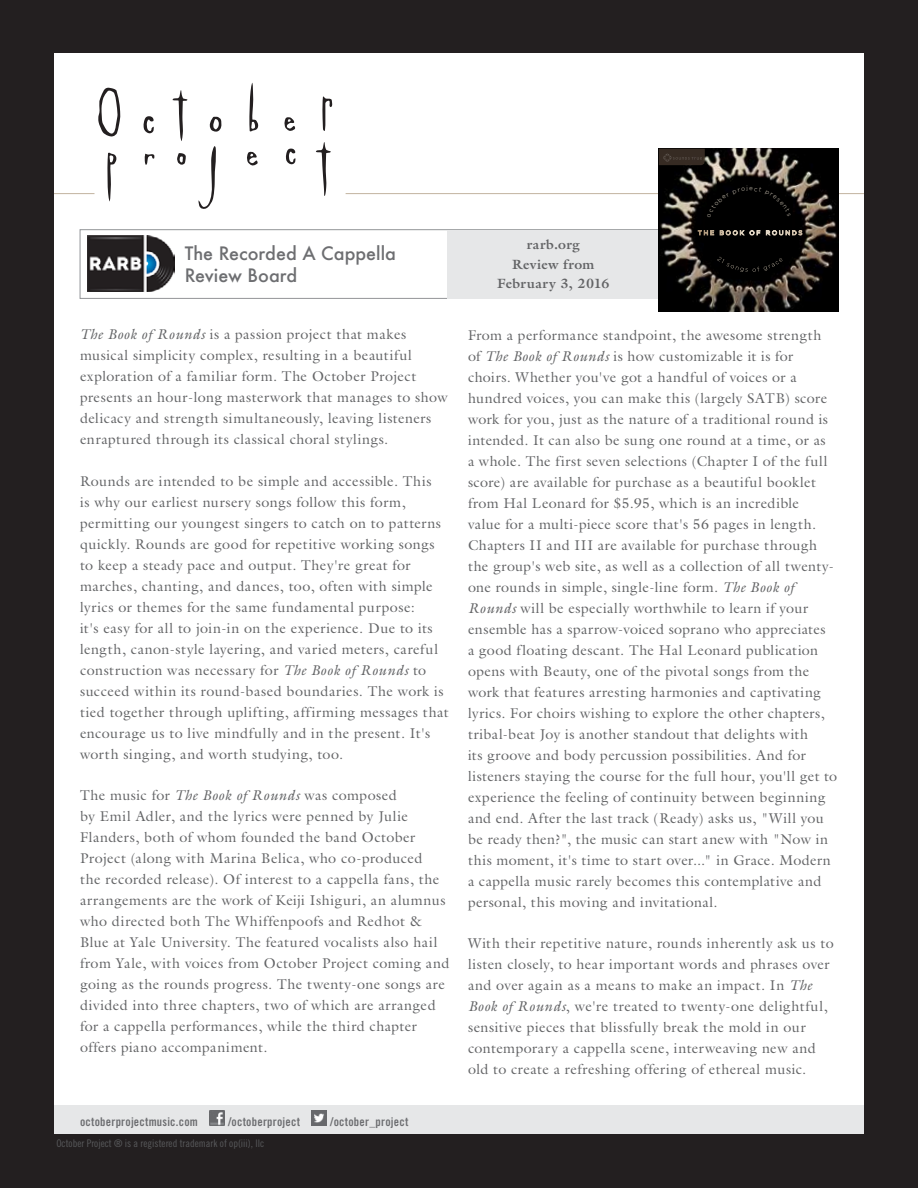
<style>
.page{position:relative;width:918px;height:1188px;background:#231f20}
.page>*{position:absolute;margin:0;border:0;box-sizing:border-box;transform-origin:0 0}
.t1{font:500 18px/21.6px "Futura";color:#6d6e71}
.t2{font:14.25px/21px "Galliard Std";letter-spacing:.03em;color:#636466}
.t3{font:700 13.5px/19.5px "Galliard Std";letter-spacing:.03em;color:#636466;text-align:center}
.t4{font:12px "Trade Gothic LT Std Bd Cn 20";letter-spacing:.02em;color:#6d6e71}
.t5{font:10.5px "Trade Gothic LT Std Cn 18";color:#58595b}
.s1{font-style:italic}
</style>
<div class="page">
<div style="left:54px;top:54px;width:810px;height:1080px;background:#fff"></div>
<div style="left:54px;top:1105px;width:810px;height:28px;background:#e6e7e8"></div>
<img style="left:210px;top:1111px;width:15px;height:15px">
<img style="left:312px;top:1111px;width:15px;height:15px">
<div style="left:80px;top:230px;width:758px;height:69px;background:#fff;border:1px solid #939598"></div>
<div style="left:448px;top:230px;width:390px;height:68px;background:#e6e7e8"></div>
<svg style="left:143px;top:116px;width:11px;height:18px"></svg>
<svg style="left:285px;top:148px;width:11px;height:17px"></svg>
<svg style="left:172px;top:90px;width:16px;height:51px"></svg>
<svg style="left:316px;top:142px;width:15px;height:54px"></svg>
<svg style="left:322px;top:96px;width:11px;height:35px"></svg>
<svg style="left:98px;top:88px;width:22px;height:49px"></svg>
<svg style="left:249px;top:83px;width:10px;height:49px"></svg>
<svg style="left:107px;top:152px;width:10px;height:50px"></svg>
<svg style="left:284px;top:117px;width:11px;height:14px"></svg>
<svg style="left:247px;top:151px;width:11px;height:15px"></svg>
<svg style="left:209px;top:117px;width:13px;height:15px"></svg>
<svg style="left:145px;top:154px;width:9px;height:11px"></svg>
<svg style="left:198px;top:146px;width:18px;height:63px"></svg>
<svg style="left:177px;top:153px;width:9px;height:12px"></svg>
<hr style="left:346px;top:193px;width:518px;height:1px;background:#c2b49f">
<hr style="left:54px;top:193px;width:40px;height:1px;background:#c2b49f">
<img style="left:87px;top:235px;width:87px;height:57px">
<img style="left:659px;top:149px;width:179px;height:162px">
<svg style="left:659px;top:149px;width:46px;height:16px"></svg>
<svg style="left:697px;top:229px;width:106px;height:8px"></svg>
<div style="left:707px;top:186px;width:84px;height:32px;background:#000"></div>
<svg style="left:717px;top:256px;width:66px;height:16px"></svg>
<p class="t1" style="left:185px;top:243px;width:213px">The Recorded A Cappella<br>Review Board</p>
<p class="t2" style="left:80px;top:324px;width:369px"><span class="s1">The Book of Rounds</span> is a passion project that makes musical simplicity complex, resulting in a beautiful exploration of a familiar form. The October Project presents an hour-long masterwork that manages to show delicacy and strength simultaneously, leaving listeners enraptured through its classical choral stylings.</p>
<p class="t2" style="left:80px;top:470px;width:370px">Rounds are intended to be simple and accessible. This<br>is why our earliest nursery songs follow this form, permitting our youngest singers to catch on to patterns quickly. Rounds are good for repetitive working songs to keep a steady pace and output. They're great for marches, chanting, and dances, too, often with simple lyrics or themes for the same fundamental purpose:<br>it's easy for all to join-in on the experience. Due to its length, canon-style layering, and varied meters, careful construction was necessary for <span class="s1">The Book of Rounds</span> to succeed within its round-based boundaries. The work is tied together through uplifting, affirming messages that encourage us to live mindfully and in the present. It's worth singing, and worth studying, too.</p>
<p class="t2" style="left:80px;top:784px;width:371px">The music for <span class="s1">The Book of Rounds</span> was composed<br>by Emil Adler, and the lyrics were penned by Julie Flanders, both of whom founded the band October Project (along with Marina Belica, who co-produced<br>the recorded release). Of interest to a cappella fans, the arrangements are the work of Keiji Ishiguri, an alumnus who directed both The Whiffenpoofs and Redhot &amp; Blue at Yale University. The featured vocalists also hail from Yale, with voices from October Project coming and going as the rounds progress. The twenty-one songs are divided into three chapters, two of which are arranged for a cappella performances, while the third chapter offers piano accompaniment.</p>
<p class="t4" style="left:80px;top:1114px;width:119px">octoberprojectmusic.com</p>
<p class="t4" style="left:228px;top:1114px;width:73px">/octoberproject</p>
<p class="t4" style="left:330px;top:1114px;width:80px">/october_project</p>
<p class="t5" style="left:56px;top:1137px;width:209px">October Project ® is a registered trademark of op(iii), llc</p>
<p class="t3" style="left:497px;top:235px;width:114px">rarb.org<br>Review from<br>February 3, 2016</p>
<p class="t2" style="left:468px;top:324px;width:371px">From a performance standpoint, the awesome strength of <span class="s1">The Book of Rounds</span> is how customizable it is for choirs. Whether you've got a handful of voices or a hundred voices, you can make this (largely SATB) score work for you, just as the nature of a traditional round is intended. It can also be sung one round at a time, or as<br>a whole. The first seven selections (Chapter I of the full score) are available for purchase as a beautiful booklet from Hal Leonard for $5.95, which is an incredible<br>value for a multi-piece score that's 56 pages in length.<br>Chapters II and III are available for purchase through the group's web site, as well as a collection of all twenty&shy;one rounds in simple, single-line form. <span class="s1">The Book of Rounds</span> will be especially worthwhile to learn if your ensemble has a sparrow-voiced soprano who appreciates<br>a good floating descant. The Hal Leonard publication opens with Beauty, one of the pivotal songs from the work that features arresting harmonies and captivating lyrics. For choirs wishing to explore the other chapters, tribal-beat Joy is another standout that delights with<br>its groove and body percussion possibilities. And for listeners staying the course for the full hour, you'll get to experience the feeling of continuity between beginning and end. After the last track (Ready) asks us, "Will you be ready then?", the music can start anew with "Now in this moment, it's time to start over..." in Grace. Modern a cappella music rarely becomes this contemplative and personal, this moving and invitational.</p>
<p class="t2" style="left:468px;top:932px;width:367px">With their repetitive nature, rounds inherently ask us to listen closely, to hear important words and phrases over and over again as a means to make an impact. In <span class="s1">The Book of Rounds</span>, we're treated to twenty-one delightful, sensitive pieces that blissfully break the mold in our contemporary a cappella scene, interweaving new and old to create a refreshing offering of ethereal music.</p>
</div>
